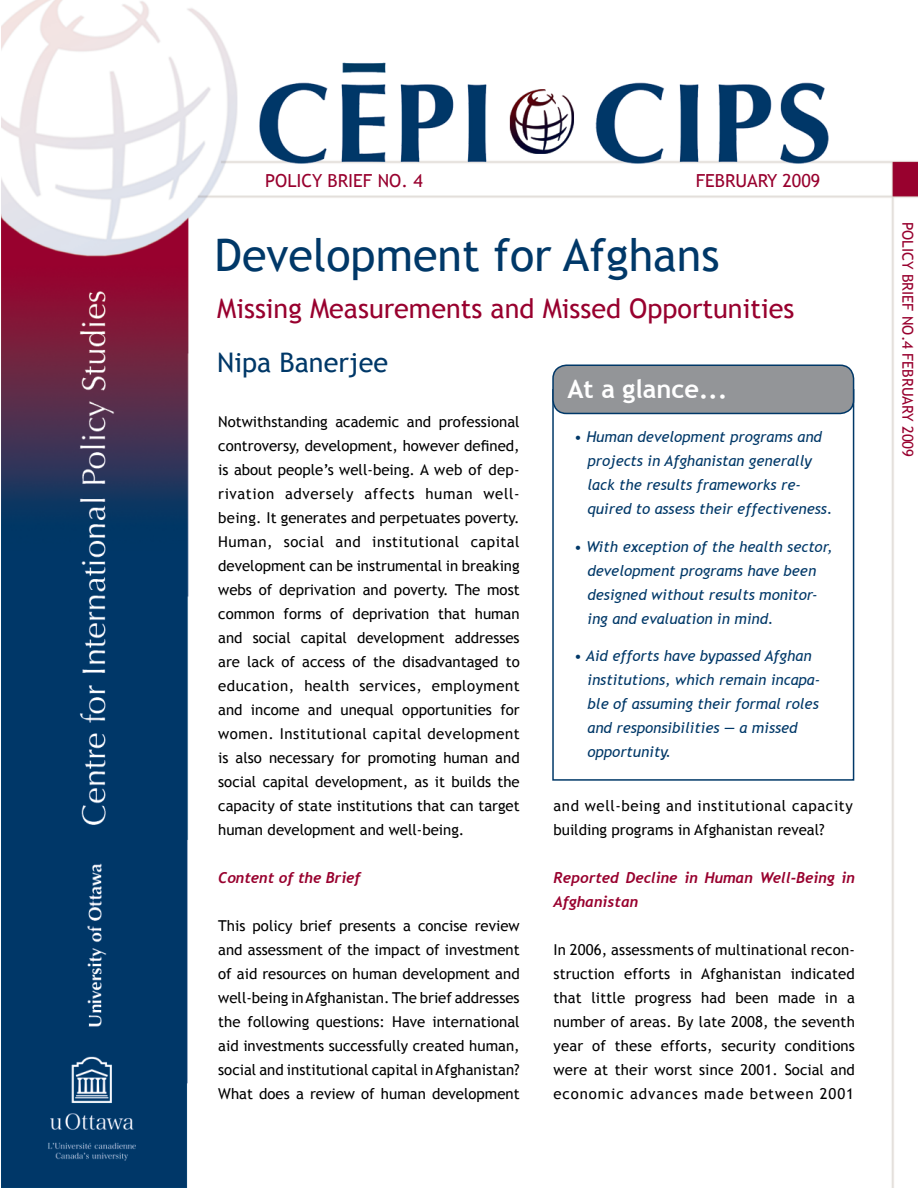
<style>
.page{position:relative;width:918px;height:1188px;background:#fff}
.page>*{position:absolute;margin:0;border:0;box-sizing:border-box;transform-origin:0 0}
.t1{font:45px "Trebuchet MS";color:#003868}
.t2{font:27px "Trebuchet MS";color:#98002e}
.t3{font:27px "Trebuchet MS";color:#003868}
.t4{font:700 25.5px "Trebuchet MS";color:#fff}
.t5{font:18px "Trebuchet MS";color:#98002e}
.t6{font:15px/24px "Trebuchet MS";color:#000;text-align:justify}
.t7{font:italic 15px/24px "Trebuchet MS";color:#003868}
.t8{font:15px/24px "Trebuchet MS";letter-spacing:.02em;color:#000}
.t9{font:italic 700 15px/24px "Trebuchet";color:#98002e}
.t10{font:15px "Trebuchet MS";color:#98002e}
</style>
<div class="page">
<img style="left:1px;top:0;width:917px;height:1187px">
<div style="left:243px;top:204px;width:622px;height:929px;background:#fff"></div>
<div style="left:232px;top:165px;width:628px;height:30px;background:#fff"></div>
<svg style="left:215px;top:235px;width:31px;height:48px"></svg>
<div style="left:552px;top:389px;width:302px;height:392px;border:2px solid #003868"></div>
<div style="left:553px;top:365px;width:301px;height:48px;background:#939598;border-radius:14px"></div>
<div style="left:552px;top:364px;width:302px;height:50px;border:2px solid #003868;border-radius:14px"></div>
<svg style="left:214px;top:294px;width:32px;height:33px"></svg>
<svg style="left:216px;top:349px;width:30px;height:32px"></svg>
<p class="t5" style="left:265px;top:170px;width:159px">POLICY BRIEF NO. 4</p>
<p class="t5" style="left:696px;top:170px;width:126px">FEBRUARY 2009</p>
<h1 class="t1" style="left:214px;top:229px;width:507px">Development for Afghans</h1>
<h2 class="t2" style="left:217px;top:293px;width:579px">Missing Measurements and Missed Opportunities</h2>
<h2 class="t3" style="left:217px;top:347px;width:173px">Nipa Banerjee</h2>
<h3 class="t4" style="left:567px;top:373px;width:161px">At a glance...</h3>
<p class="t6" style="left:218px;top:410px;width:303px">Notwithstanding academic and professional controversy, development, however defined, is about people’s well-being. A web of dep&shy;rivation adversely affects human well&shy;being. It generates and perpetuates poverty.<br>Human, social and institutional capital development can be instrumental in breaking webs of deprivation and poverty. The most common forms of deprivation that human and social capital development addresses are lack of access of the disadvantaged to education, health services, employment and income and unequal opportunities for women. Institutional capital development is also necessary for promoting human and social capital development, as it builds the capacity of state institutions that can target human development and well-being.</p>
<p class="t9" style="left:218px;top:866px;width:144px">Content of the Brief</p>
<p class="t6" style="left:218px;top:914px;width:303px">This policy brief presents a concise review and assessment of the impact of investment of aid resources on human development and well-being in Afghanistan. The brief addresses the following questions: Have international aid investments successfully created human, social and institutional capital in Afghanistan?<br>What does a review of human development</p>
<p class="t7" style="left:588px;top:425px;width:247px;text-indent:-14px">• Human development programs and projects in Afghanistan generally lack the results frameworks re&shy;quired to assess their effectiveness.</p>
<p class="t7" style="left:588px;top:534px;width:246px;text-indent:-14px">• With exception of the health sector, development programs have been designed without results monitor&shy;ing and evaluation in mind.</p>
<p class="t7" style="left:588px;top:644px;width:234px;text-indent:-14px">• Aid efforts have bypassed Afghan institutions, which remain incapa&shy;ble of assuming their formal roles and responsibilities — a missed opportunity.</p>
<p class="t8" style="left:554px;top:794px;width:301px">and well-being and institutional capacity building programs in Afghanistan reveal?</p>
<p class="t9" style="left:554px;top:866px;width:303px">Reported Decline in Human Well-Being in<br>Afghanistan</p>
<p class="t6" style="left:554px;top:938px;width:303px">In 2006, assessments of multinational recon&shy;struction efforts in Afghanistan indicated that little progress had been made in a number of areas. By late 2008, the seventh year of these efforts, security conditions were at their worst since 2001. Social and economic advances made between 2001</p>
<p class="t10" style="left:917px;top:222px;width:237px;rotate:90deg">POLICY BRIEF NO.4 FEBRUARY 2009</p>
</div>
